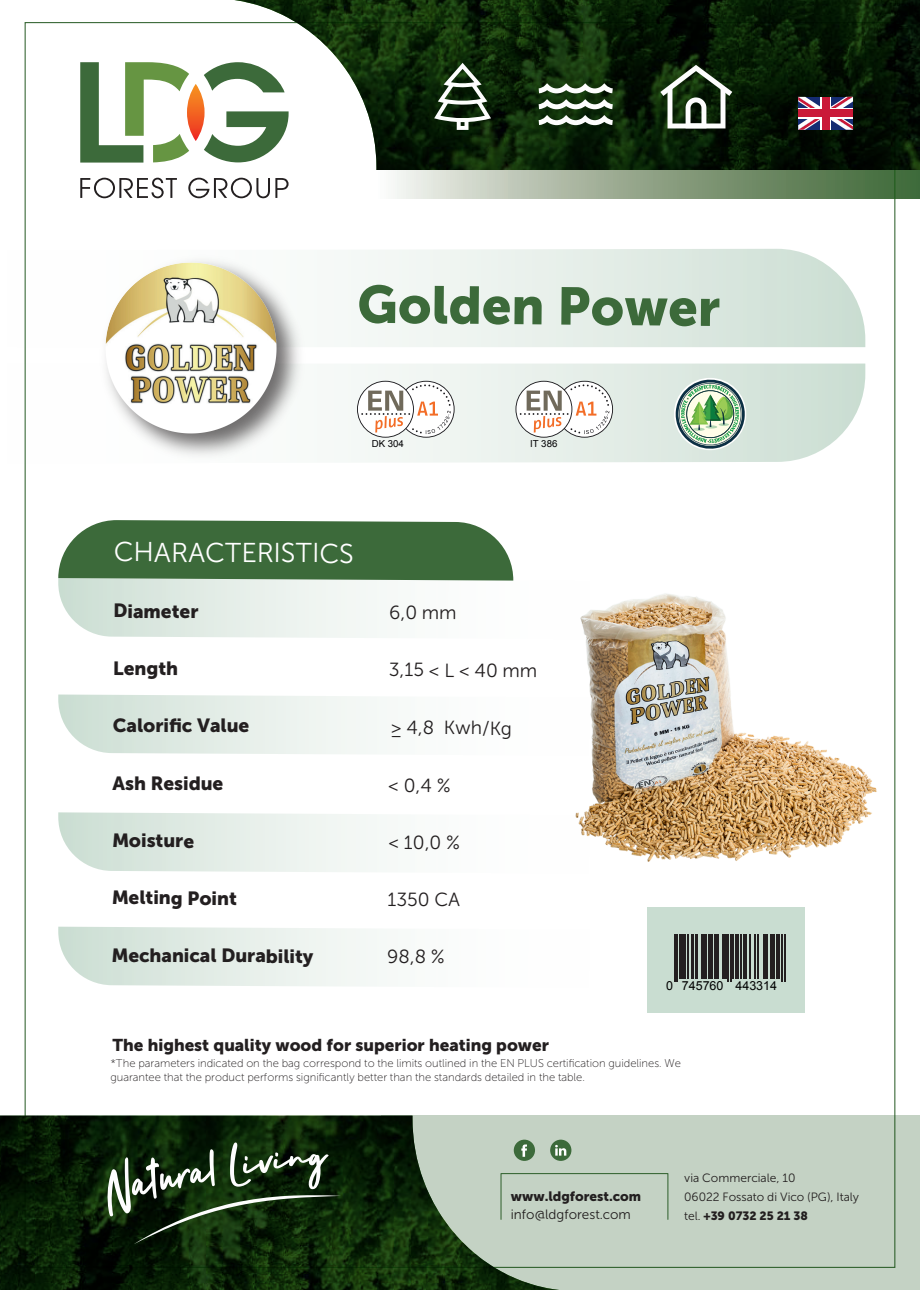
<style>
.page{position:relative;width:920px;height:1290px;background:#fff}
.page>*{position:absolute;margin:0;border:0;box-sizing:border-box;transform-origin:0 0}
.t1{font:52.5px "Museo Sans Cyrl 900";color:#3c6a3a}
.t2{font:27.3px "Museo Sans Cyrl 300";letter-spacing:-.005em;color:#fff}
.t3{font:19.05px "Museo Sans Cyrl 900";letter-spacing:-.005em;color:#231f20}
.t4{font:19.05px "Museo Sans Cyrl 300";letter-spacing:-.005em;color:#231f20}
.t5{font:16.95px "Museo Sans Cyrl 900";color:#231f20}
.t6{font:13.5px "Museo Sans Cyrl 300";color:#231f20}
.t7{font:13.5px "Museo Sans Cyrl 900";color:#231f20}
.t8{font:12.45px "Arial";color:#000}
.t9{font:12px/18.8px "Museo Sans Cyrl 300";color:#231f20}
.t10{font:12px "Museo Sans Cyrl 900";color:#231f20}
.t11{font:11.25px/13.5px "Museo Sans Cyrl 100";color:#231f20}
.t12{font:9.75px "Arial";color:#000002}
.s1{font-family:"Museo Sans Cyrl 300"}
</style>
<div class="page">
<div style="left:647px;top:908px;width:158px;height:105px;background:#c9ddd1"></div>
<div style="left:381px;top:1115px;width:539px;height:175px;background:#c4d2c4"></div>
<svg style="left:0;top:1115px;width:572px;height:175px"></svg>
<svg style="left:24px;top:249px;width:841px;height:98px"></svg>
<svg style="left:24px;top:364px;width:841px;height:99px"></svg>
<svg style="left:58px;top:694px;width:319px;height:60px"></svg>
<svg style="left:58px;top:812px;width:319px;height:60px"></svg>
<svg style="left:58px;top:927px;width:319px;height:59px"></svg>
<svg style="left:234px;top:0;width:686px;height:170px;background:#293c26"></svg>
<svg style="left:107px;top:1142px;width:234px;height:102px;background:#283e24"></svg>
<svg style="left:434px;top:63px;width:57px;height:67px"></svg>
<svg style="left:660px;top:65px;width:72px;height:63px"></svg>
<svg style="left:539px;top:83px;width:74px;height:10px"></svg>
<svg style="left:539px;top:99px;width:74px;height:10px"></svg>
<svg style="left:539px;top:115px;width:74px;height:10px"></svg>
<div style="left:375px;top:170px;width:545px;height:28px;background:linear-gradient(to right,#f3f1ee,#37602e)"></div>
<svg style="left:58px;top:520px;width:456px;height:118px"></svg>
<svg style="left:357px;top:381px;width:98px;height:57px"></svg>
<svg style="left:515px;top:381px;width:98px;height:57px"></svg>
<svg style="left:673px;top:377px;width:74px;height:74px;background:#a7c2a9"></svg>
<svg style="left:80px;top:178px;width:97px;height:20px"></svg>
<svg style="left:188px;top:178px;width:101px;height:20px"></svg>
<svg style="left:80px;top:62px;width:209px;height:101px"></svg>
<div style="left:514px;top:1140px;width:21px;height:21px;background:#3c6a3a;border-radius:50%"></div>
<svg style="left:521px;top:1144px;width:6px;height:13px"></svg>
<div style="left:550px;top:1140px;width:21px;height:21px;background:#3c6a3a;border-radius:50%"></div>
<svg style="left:555px;top:1145px;width:11px;height:11px"></svg>
<img style="left:94px;top:250px;width:216px;height:213px">
<img style="left:106px;top:262px;width:171px;height:171px">
<img style="left:575px;top:593px;width:302px;height:269px">
<div style="left:500px;top:1173px;width:168px;height:47px;border:1px solid #3c6a3a"></div>
<svg style="left:798px;top:97px;width:55px;height:33px"></svg>
<div style="left:798px;top:108px;width:55px;height:11px;background:#fff"></div>
<svg style="left:820px;top:97px;width:11px;height:33px"></svg>
<div style="left:798px;top:109px;width:55px;height:8px;background:#ca1938"></div>
<div style="left:822px;top:97px;width:7px;height:33px;background:#ca1938"></div>
<hr style="left:674px;top:934px;width:1px;height:48px;background:#231f20">
<hr style="left:676px;top:934px;width:2px;height:48px;background:#231f20">
<hr style="left:679px;top:934px;width:3px;height:45px;background:#231f20">
<hr style="left:683px;top:934px;width:3px;height:45px;background:#231f20">
<hr style="left:687px;top:934px;width:1px;height:45px;background:#231f20">
<hr style="left:692px;top:934px;width:2px;height:45px;background:#231f20">
<hr style="left:695px;top:934px;width:2px;height:45px;background:#231f20">
<hr style="left:701px;top:934px;width:1px;height:45px;background:#231f20">
<hr style="left:703px;top:934px;width:4px;height:45px;background:#231f20">
<hr style="left:708px;top:934px;width:2px;height:45px;background:#231f20">
<hr style="left:711px;top:934px;width:2px;height:45px;background:#231f20">
<hr style="left:714px;top:934px;width:4px;height:45px;background:#231f20">
<hr style="left:722px;top:934px;width:2px;height:45px;background:#231f20">
<hr style="left:725px;top:934px;width:2px;height:45px;background:#231f20">
<hr style="left:728px;top:934px;width:1px;height:48px;background:#231f20">
<hr style="left:730px;top:934px;width:1px;height:48px;background:#231f20">
<hr style="left:733px;top:934px;width:1px;height:45px;background:#231f20">
<hr style="left:735px;top:934px;width:3px;height:45px;background:#231f20">
<hr style="left:741px;top:934px;width:1px;height:45px;background:#231f20">
<hr style="left:743px;top:934px;width:4px;height:45px;background:#231f20">
<hr style="left:749px;top:934px;width:1px;height:45px;background:#231f20">
<hr style="left:755px;top:934px;width:1px;height:45px;background:#231f20">
<hr style="left:757px;top:934px;width:1px;height:45px;background:#231f20">
<hr style="left:763px;top:934px;width:1px;height:45px;background:#231f20">
<hr style="left:765px;top:934px;width:3px;height:45px;background:#231f20">
<hr style="left:770px;top:934px;width:2px;height:45px;background:#231f20">
<hr style="left:773px;top:934px;width:2px;height:45px;background:#231f20">
<hr style="left:776px;top:934px;width:3px;height:45px;background:#231f20">
<hr style="left:782px;top:934px;width:1px;height:48px;background:#231f20">
<hr style="left:784px;top:934px;width:1px;height:48px;background:#231f20">
<h1 class="t1" style="left:358px;top:273px;width:364px;rotate:1deg">Golden Power</h1>
<p class="t12" style="left:372px;top:437px;width:34px">DK 304</p>
<p class="t12" style="left:530px;top:437px;width:29px">IT 386</p>
<h2 class="t2" style="left:114px;top:538px;width:241px">CHARACTERISTICS</h2>
<h3 class="t3" style="left:114px;top:600px;width:86px">Diameter</h3>
<h3 class="t3" style="left:113px;top:657px;width:66px">Length</h3>
<h3 class="t3" style="left:113px;top:715px;width:138px">Calorific Value</h3>
<h3 class="t3" style="left:113px;top:772px;width:112px">Ash Residue</h3>
<h3 class="t3" style="left:112px;top:830px;width:83px">Moisture</h3>
<h3 class="t3" style="left:112px;top:887px;width:126px">Melting Point</h3>
<h3 class="t3" style="left:112px;top:945px;width:203px">Mechanical Durability</h3>
<h3 class="t4" style="left:389px;top:602px;width:69px">6,0 mm</h3>
<h3 class="t4" style="left:389px;top:660px;width:150px">3,15 &lt; L &lt; 40 mm</h3>
<h3 class="t4" style="left:391px;top:717px;width:123px">≥ 4,8 Kwh/Kg</h3>
<h3 class="t4" style="left:388px;top:775px;width:64px">&lt; 0,4 %</h3>
<h3 class="t4" style="left:388px;top:832px;width:73px">&lt; 10,0 %</h3>
<h3 class="t4" style="left:388px;top:889px;width:74px">1350 CA</h3>
<h3 class="t4" style="left:387px;top:946px;width:59px">98,8 %</h3>
<h3 class="t5" style="left:112px;top:1035px;width:438px">The highest quality wood for superior heating power</h3>
<p class="t8" style="left:666px;top:977px;width:113px">0 745760 443314</p>
<p class="t11" style="left:110px;top:1057px;width:572px">*The parameters indicated on the bag correspond to the limits outlined in the EN PLUS certification guidelines. We guarantee that the product performs significantly better than the standards detailed in the table.</p>
<p class="t7" style="left:511px;top:1188px;width:132px">www.ldgforest.com</p>
<p class="t6" style="left:511px;top:1207px;width:122px">info@ldgforest.com</p>
<p class="t9" style="left:684px;top:1169px;width:176px">via Commerciale, 10<br>06022 Fossato di Vico (PG), Italy</p>
<p class="t10" style="left:684px;top:1209px;width:125px"><span class="s1">tel.</span> +39 0732 25 21 38</p>
</div>
